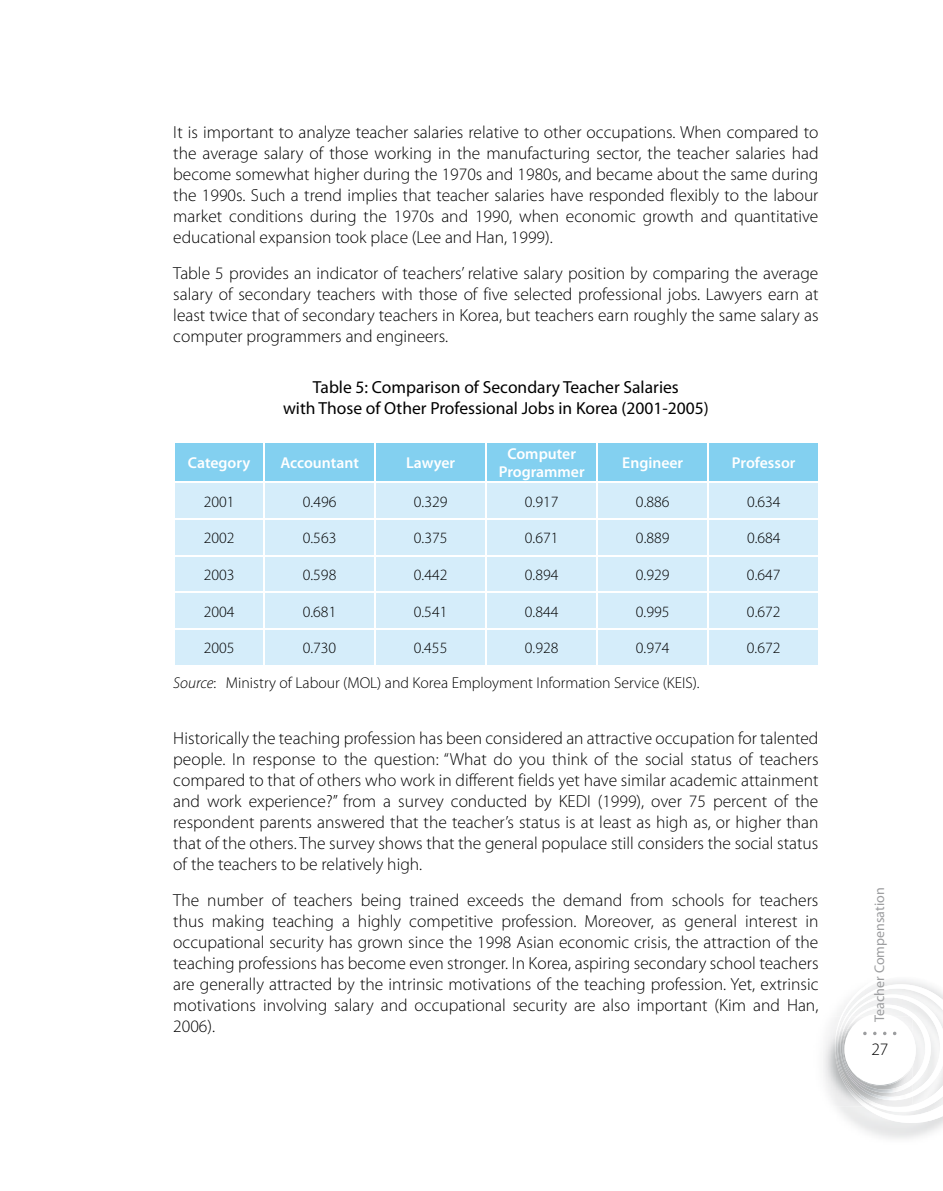
<style>
.page{position:relative;width:943px;height:1191px;background:#fff}
.page>*{position:absolute;margin:0;border:0;box-sizing:border-box;transform-origin:0 0}
.t1{font:300 17.5px/21px "Myriad Pro";color:#000;text-align:justify}
.t2{font:17.5px/21px "Myriad Pro";color:#000;text-align:center}
.t3{font:300 15.75px "Myriad Pro";color:#000}
.t4{font:600 15.75px/18.9px "Myriad Pro";color:#fff;text-align:center}
.t5{font:14px "Myriad Pro";color:#9c9d9f}
.s1{font-style:italic}
</style>
<div class="page">
<img style="left:822px;top:1027px;width:3px;height:66px">
<svg style="left:825px;top:977px;width:118px;height:155px"></svg>
<div style="left:175px;top:443px;width:643px;height:38px;background:#83d0f0"></div>
<div style="left:175px;top:483px;width:643px;height:182px;background:#d5edfa"></div>
<hr style="left:263px;top:443px;width:2px;height:38px;background:#fff">
<hr style="left:374px;top:443px;width:2px;height:38px;background:#fff">
<hr style="left:485px;top:443px;width:2px;height:38px;background:#fff">
<hr style="left:596px;top:443px;width:2px;height:38px;background:#fff">
<hr style="left:707px;top:443px;width:2px;height:38px;background:#fff">
<hr style="left:263px;top:483px;width:2px;height:35px;background:#fff">
<hr style="left:374px;top:483px;width:2px;height:35px;background:#fff">
<hr style="left:485px;top:483px;width:2px;height:35px;background:#fff">
<hr style="left:596px;top:483px;width:2px;height:35px;background:#fff">
<hr style="left:707px;top:483px;width:2px;height:35px;background:#fff">
<hr style="left:173px;top:518px;width:91px;height:2px;background:#fff">
<hr style="left:264px;top:518px;width:111px;height:2px;background:#fff">
<hr style="left:263px;top:520px;width:2px;height:35px;background:#fff">
<hr style="left:375px;top:518px;width:111px;height:2px;background:#fff">
<hr style="left:374px;top:520px;width:2px;height:35px;background:#fff">
<hr style="left:486px;top:518px;width:111px;height:2px;background:#fff">
<hr style="left:485px;top:520px;width:2px;height:35px;background:#fff">
<hr style="left:597px;top:518px;width:111px;height:2px;background:#fff">
<hr style="left:596px;top:520px;width:2px;height:35px;background:#fff">
<hr style="left:708px;top:518px;width:112px;height:2px;background:#fff">
<hr style="left:707px;top:520px;width:2px;height:35px;background:#fff">
<hr style="left:173px;top:555px;width:91px;height:1px;background:#fff">
<hr style="left:264px;top:555px;width:111px;height:1px;background:#fff">
<hr style="left:263px;top:556px;width:2px;height:35px;background:#fff">
<hr style="left:375px;top:555px;width:111px;height:1px;background:#fff">
<hr style="left:374px;top:556px;width:2px;height:35px;background:#fff">
<hr style="left:486px;top:555px;width:111px;height:1px;background:#fff">
<hr style="left:485px;top:556px;width:2px;height:35px;background:#fff">
<hr style="left:597px;top:555px;width:111px;height:1px;background:#fff">
<hr style="left:596px;top:556px;width:2px;height:35px;background:#fff">
<hr style="left:708px;top:555px;width:112px;height:1px;background:#fff">
<hr style="left:707px;top:556px;width:2px;height:35px;background:#fff">
<hr style="left:173px;top:591px;width:91px;height:2px;background:#fff">
<hr style="left:264px;top:591px;width:111px;height:2px;background:#fff">
<hr style="left:263px;top:593px;width:2px;height:35px;background:#fff">
<hr style="left:375px;top:591px;width:111px;height:2px;background:#fff">
<hr style="left:374px;top:593px;width:2px;height:35px;background:#fff">
<hr style="left:486px;top:591px;width:111px;height:2px;background:#fff">
<hr style="left:485px;top:593px;width:2px;height:35px;background:#fff">
<hr style="left:597px;top:591px;width:111px;height:2px;background:#fff">
<hr style="left:596px;top:593px;width:2px;height:35px;background:#fff">
<hr style="left:708px;top:591px;width:112px;height:2px;background:#fff">
<hr style="left:707px;top:593px;width:2px;height:35px;background:#fff">
<hr style="left:173px;top:628px;width:91px;height:2px;background:#fff">
<hr style="left:264px;top:628px;width:111px;height:2px;background:#fff">
<hr style="left:263px;top:630px;width:2px;height:35px;background:#fff">
<hr style="left:375px;top:628px;width:111px;height:2px;background:#fff">
<hr style="left:374px;top:630px;width:2px;height:35px;background:#fff">
<hr style="left:486px;top:628px;width:111px;height:2px;background:#fff">
<hr style="left:485px;top:630px;width:2px;height:35px;background:#fff">
<hr style="left:597px;top:628px;width:111px;height:2px;background:#fff">
<hr style="left:596px;top:630px;width:2px;height:35px;background:#fff">
<hr style="left:708px;top:628px;width:112px;height:2px;background:#fff">
<hr style="left:707px;top:630px;width:2px;height:35px;background:#fff">
<p class="t1" style="left:173px;top:122px;width:646px">It is important to analyze teacher salaries relative to other occupations. When compared to the average salary of those working in the manufacturing sector, the teacher salaries had become somewhat higher during the 1970s and 1980s, and became about the same during the 1990s. Such a trend implies that teacher salaries have responded flexibly to the labour market conditions during the 1970s and 1990, when economic growth and quantitative educational expansion took place (Lee and Han, 1999).</p>
<p class="t1" style="left:173px;top:263px;width:646px">Table 5 provides an indicator of teachers’ relative salary position by comparing the average salary of secondary teachers with those of five selected professional jobs. Lawyers earn at least twice that of secondary teachers in Korea, but teachers earn roughly the same salary as computer programmers and engineers.</p>
<p class="t2" style="left:283px;top:376px;width:427px">Table 5: Comparison of Secondary Teacher Salaries<br>with Those of Other Professional Jobs in Korea (2001-2005)</p>
<p class="t4" style="left:188px;top:453px;width:64px">Category</p>
<p class="t4" style="left:280px;top:453px;width:80px">Accountant</p>
<p class="t4" style="left:406px;top:453px;width:51px">Lawyer</p>
<p class="t4" style="left:499px;top:443px;width:87px">Computer<br>Programmer</p>
<p class="t4" style="left:622px;top:453px;width:62px">Engineer</p>
<p class="t4" style="left:732px;top:453px;width:65px">Professor</p>
<p class="t3" style="left:204px;top:492px;width:32px">2001</p>
<p class="t3" style="left:303px;top:492px;width:35px">0.496</p>
<p class="t3" style="left:414px;top:492px;width:35px">0.329</p>
<p class="t3" style="left:525px;top:492px;width:35px">0.917</p>
<p class="t3" style="left:636px;top:492px;width:35px">0.886</p>
<p class="t3" style="left:747px;top:492px;width:35px">0.634</p>
<p class="t3" style="left:204px;top:528px;width:32px">2002</p>
<p class="t3" style="left:303px;top:528px;width:35px">0.563</p>
<p class="t3" style="left:414px;top:528px;width:35px">0.375</p>
<p class="t3" style="left:525px;top:528px;width:35px">0.671</p>
<p class="t3" style="left:636px;top:528px;width:35px">0.889</p>
<p class="t3" style="left:747px;top:528px;width:35px">0.684</p>
<p class="t3" style="left:204px;top:565px;width:32px">2003</p>
<p class="t3" style="left:303px;top:565px;width:35px">0.598</p>
<p class="t3" style="left:414px;top:565px;width:35px">0.442</p>
<p class="t3" style="left:525px;top:565px;width:35px">0.894</p>
<p class="t3" style="left:636px;top:565px;width:35px">0.929</p>
<p class="t3" style="left:747px;top:565px;width:35px">0.647</p>
<p class="t3" style="left:204px;top:602px;width:32px">2004</p>
<p class="t3" style="left:303px;top:602px;width:35px">0.681</p>
<p class="t3" style="left:414px;top:602px;width:35px">0.541</p>
<p class="t3" style="left:525px;top:602px;width:35px">0.844</p>
<p class="t3" style="left:636px;top:602px;width:35px">0.995</p>
<p class="t3" style="left:747px;top:602px;width:35px">0.672</p>
<p class="t3" style="left:204px;top:638px;width:32px">2005</p>
<p class="t3" style="left:303px;top:638px;width:35px">0.730</p>
<p class="t3" style="left:414px;top:638px;width:35px">0.455</p>
<p class="t3" style="left:525px;top:638px;width:35px">0.928</p>
<p class="t3" style="left:636px;top:638px;width:35px">0.974</p>
<p class="t3" style="left:747px;top:638px;width:35px">0.672</p>
<p class="t3" style="left:173px;top:673px;width:528px"><span class="s1">Source</span>: Ministry of Labour (MOL) and Korea Employment Information Service (KEIS).</p>
<p class="t1" style="left:173px;top:727px;width:646px">Historically the teaching profession has been considered an attractive occupation for talented people. In response to the question: “What do you think of the social status of teachers compared to that of others who work in different fields yet have similar academic attainment and work experience?” from a survey conducted by KEDI (1999), over 75 percent of the respondent parents answered that the teacher’s status is at least as high as, or higher than that of the others. The survey shows that the general populace still considers the social status of the teachers to be relatively high.</p>
<p class="t1" style="left:173px;top:889px;width:646px">The number of teachers being trained exceeds the demand from schools for teachers thus making teaching a highly competitive profession. Moreover, as general interest in occupational security has grown since the 1998 Asian economic crisis, the attraction of the teaching professions has become even stronger. In Korea, aspiring secondary school teachers are generally attracted by the intrinsic motivations of the teaching profession. Yet, extrinsic motivations involving salary and occupational security are also important (Kim and Han, 2006).</p>
<p class="t5" style="left:870px;top:1021px;width:136px;rotate:-90deg">Teacher Compensation</p>
<p class="t1" style="left:871px;top:1038px;width:19px">27</p>
</div>
